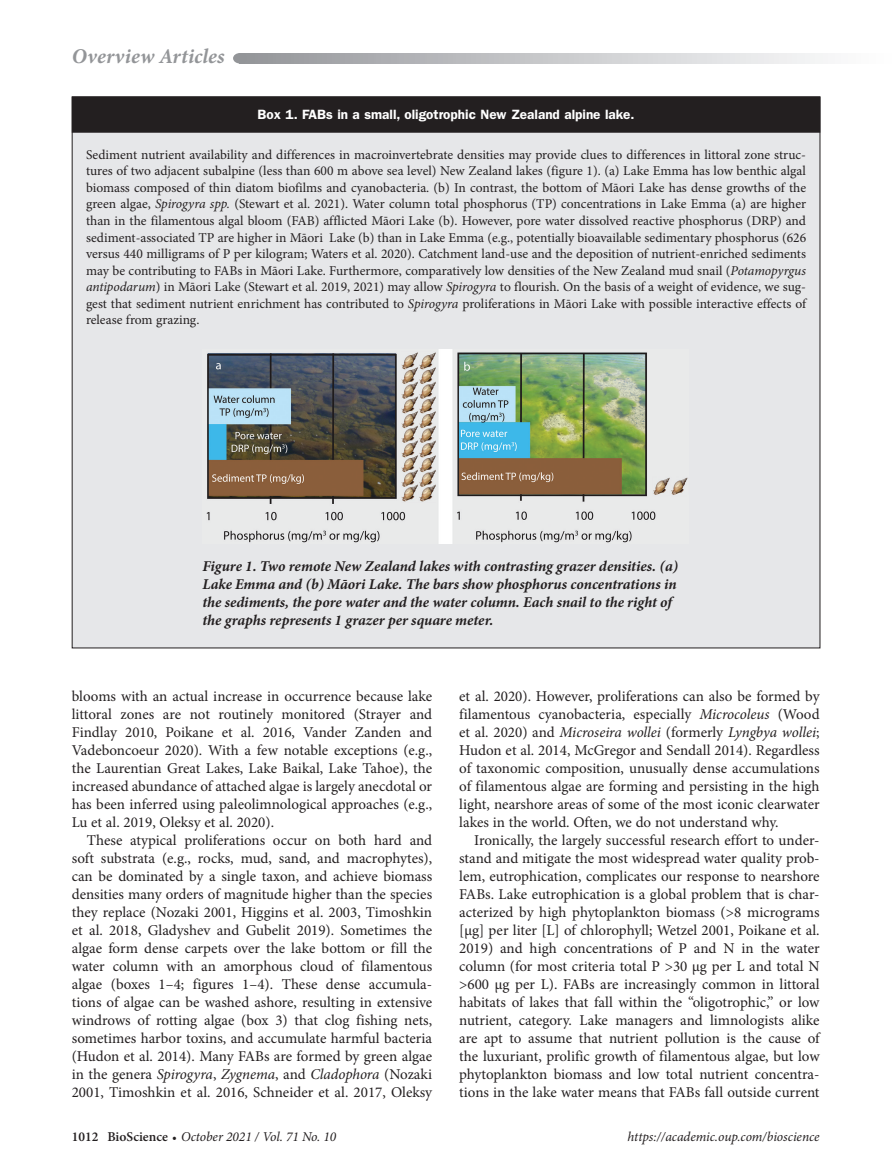
<style>
.page{position:relative;width:894px;height:1174px;background:#fff}
.page>*{position:absolute;margin:0;border:0;box-sizing:border-box;transform-origin:0 0}
.RH{font:italic 700 21px "Minion Pro";letter-spacing:.005em;color:#939598}
.Para{font:15px/18px "Minion Pro";color:#231f20;text-align:justify}
.FigCaption{font:italic 700 15px/18px "Minion Pro";letter-spacing:-.005em;color:#231f20}
.BoxParaFL{font:13.5px/16.5px "Minion Pro";color:#231f20;text-align:justify}
.t1{font:italic 13.5px "Minion Pro";letter-spacing:-.005em;color:#231f20}
.BoxHead{font:600 13.5px "ITC Franklin Gothic Std";color:#fff}
.s1{font-style:italic}
.s2{font-weight:600;font-style:normal}
.s3{font-weight:600;font-style:normal;font-size:12px}
</style>
<div class="page">
<svg style="left:243px;top:53px;width:580px;height:11px;background:#c5c6c9"></svg>
<div style="left:233px;top:53px;width:14px;height:11px;background:#939598;border-radius:50%"></div>
<div style="left:72px;top:97px;width:747px;height:551px;background:#e6e7e9"></div>
<div style="left:72px;top:97px;width:747px;height:36px;background:#231f20"></div>
<img style="left:206px;top:349px;width:482px;height:195px">
<p class="RH" style="left:72px;top:41px;width:154px">Overview Articles</p>
<p class="BoxHead" style="left:257px;top:107px;width:378px">Box 1. FABs in a small, oligotrophic New Zealand alpine lake.</p>
<p class="BoxParaFL" style="left:86px;top:146px;width:721px">Sediment nutrient availability and differences in macroinvertebrate densities may provide clues to differences in littoral zone struc&shy;tures of two adjacent subalpine (less than 600 m above sea level) New Zealand lakes (figure 1). (a) Lake Emma has low benthic algal biomass composed of thin diatom biofilms and cyanobacteria. (b) In contrast, the bottom of Māori Lake has dense growths of the green algae, <span class="s1">Spirogyra spp.</span> (Stewart et al. 2021). Water column total phosphorus (TP) concentrations in Lake Emma (a) are higher than in the filamentous algal bloom (FAB) afflicted Māori Lake (b). However, pore water dissolved reactive phosphorus (DRP) and sediment-associated TP are higher in Māori Lake (b) than in Lake Emma (e.g., potentially bioavailable sedimentary phosphorus (626 versus 440 milligrams of P per kilogram; Waters et al. 2020). Catchment land-use and the deposition of nutrient-enriched sediments may be contributing to FABs in Māori Lake. Furthermore, comparatively low densities of the New Zealand mud snail (<span class="s1">Potamopyrgus antipodarum</span>) in Māori Lake (Stewart et al. 2019, 2021) may allow <span class="s1">Spirogyra</span> to flourish. On the basis of a weight of evidence, we sug&shy;gest that sediment nutrient enrichment has contributed to <span class="s1">Spirogyra</span> proliferations in Māori Lake with possible interactive effects of release from grazing.</p>
<p class="FigCaption" style="left:202px;top:557px;width:477px">Figure 1. Two remote New Zealand lakes with contrasting grazer densities. (a)<br>Lake Emma and (b) Māori Lake. The bars show phosphorus concentrations in the sediments, the pore water and the water column. Each snail to the right of the graphs represents 1 grazer per square meter.</p>
<p class="Para" style="left:72px;top:687px;width:362px">blooms with an actual increase in occurrence because lake littoral zones are not routinely monitored (Strayer and Findlay 2010, Poikane et al. 2016, Vander Zanden and Vadeboncoeur 2020). With a few notable exceptions (e.g., the Laurentian Great Lakes, Lake Baikal, Lake Tahoe), the increased abundance of attached algae is largely anecdotal or has been inferred using paleolimnological approaches (e.g., Lu et al. 2019, Oleksy et al. 2020).</p>
<p class="Para" style="left:72px;top:831px;width:362px;text-indent:15px">These atypical proliferations occur on both hard and soft substrata (e.g., rocks, mud, sand, and macrophytes), can be dominated by a single taxon, and achieve biomass densities many orders of magnitude higher than the species they replace (Nozaki 2001, Higgins et al. 2003, Timoshkin et al. 2018, Gladyshev and Gubelit 2019). Sometimes the algae form dense carpets over the lake bottom or fill the water column with an amorphous cloud of filamentous algae (boxes 1–4; figures 1–4). These dense accumula&shy;tions of algae can be washed ashore, resulting in extensive windrows of rotting algae (box 3) that clog fishing nets, sometimes harbor toxins, and accumulate harmful bacteria (Hudon et al. 2014). Many FABs are formed by green algae in the genera <span class="s1">Spirogyra</span>, <span class="s1">Zygnema</span>, and <span class="s1">Cladophora</span> (Nozaki 2001, Timoshkin et al. 2016, Schneider et al. 2017, Oleksy</p>
<p class="Para" style="left:459px;top:687px;width:362px">et al. 2020). However, proliferations can also be formed by filamentous cyanobacteria, especially <span class="s1">Microcoleus</span> (Wood et al. 2020) and <span class="s1">Microseira wollei</span> (formerly <span class="s1">Lyngbya wollei</span>; Hudon et al. 2014, McGregor and Sendall 2014). Regardless of taxonomic composition, unusually dense accumulations of filamentous algae are forming and persisting in the high light, nearshore areas of some of the most iconic clearwater lakes in the world. Often, we do not understand why.</p>
<p class="Para" style="left:459px;top:831px;width:362px;text-indent:15px">Ironically, the largely successful research effort to under&shy;stand and mitigate the most widespread water quality prob&shy;lem, eutrophication, complicates our response to nearshore FABs. Lake eutrophication is a global problem that is char&shy;acterized by high phytoplankton biomass (&gt;8 micrograms [μg] per liter [L] of chlorophyll; Wetzel 2001, Poikane et al.<br>2019) and high concentrations of P and N in the water column (for most criteria total P &gt;30 μg per L and total N &gt;600 μg per L). FABs are increasingly common in littoral habitats of lakes that fall within the “oligotrophic,” or low nutrient, category. Lake managers and limnologists alike are apt to assume that nutrient pollution is the cause of the luxuriant, prolific growth of filamentous algae, but low phytoplankton biomass and low total nutrient concentra&shy;tions in the lake water means that FABs fall outside current</p>
<p class="t1" style="left:72px;top:1127px;width:266px"><span class="s2">1012 BioScience</span> <span class="s3">•</span> October 2021 / Vol. 71 No. 10</p>
<p class="t1" style="left:627px;top:1127px;width:193px">https://academic.oup.com/bioscience</p>
</div>
